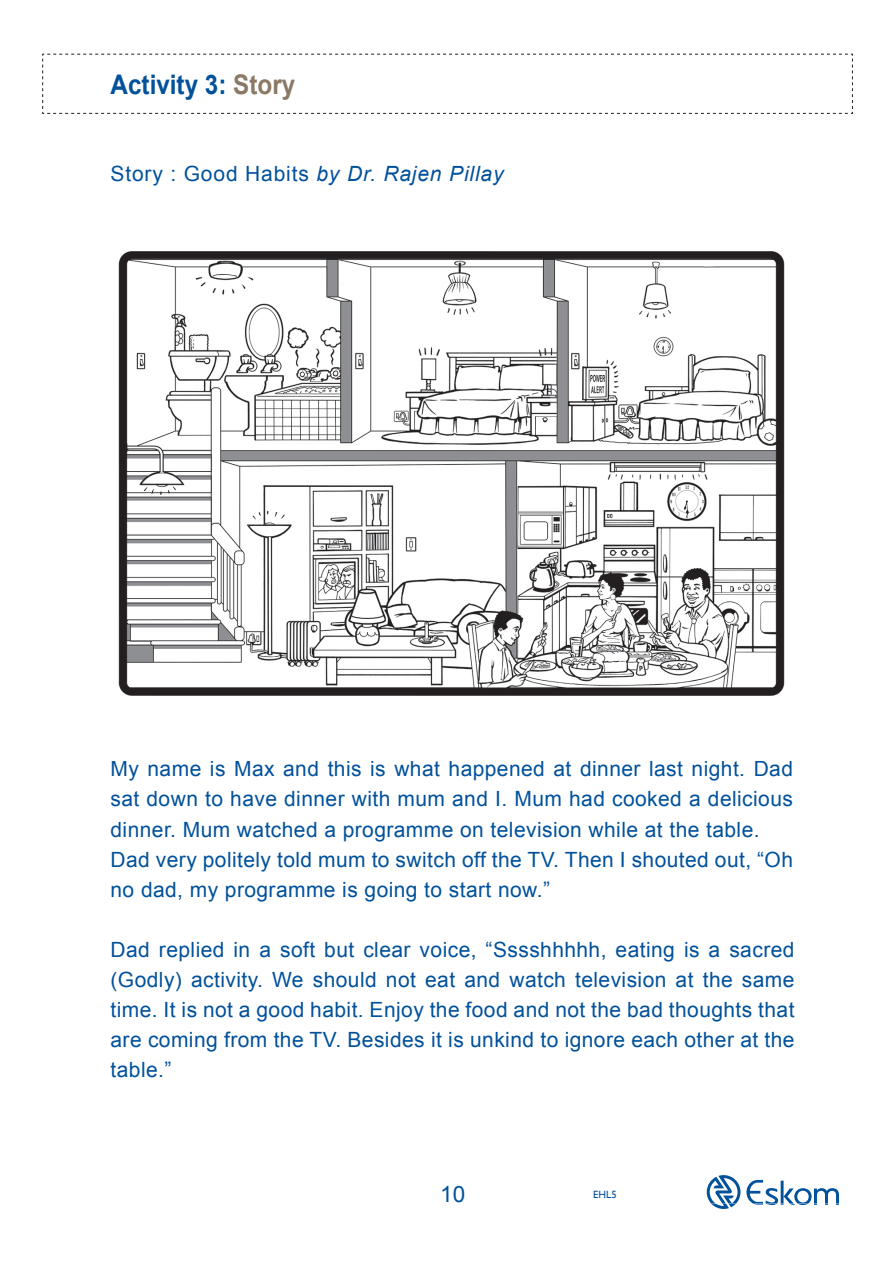
<style>
.page{position:relative;width:893px;height:1263px;background:#fff}
.page>*{position:absolute;margin:0;border:0;box-sizing:border-box;transform-origin:0 0}
.t1{font:700 27px "Arial";color:#01519b;scale:.9 1}
.t2{font:22.5px "Arial";color:#01519b}
.t3{font:21px/30px "Arial";letter-spacing:.02em;color:#01519b;text-align:justify}
.t4{font:21px "Arial";letter-spacing:.04em;color:#01519b}
.t5{font:10.5px "Gill Sans";color:#01519b}
.s1{color:#8b7865}
.s2{font-style:italic}
</style>
<div class="page">
<svg style="left:707px;top:1175px;width:132px;height:34px"></svg>
<svg style="left:42px;top:54px;width:811px;height:60px"></svg>
<img style="left:118px;top:251px;width:667px;height:445px">
<p class="t1" style="left:111px;top:66px;width:207px">Activity 3: <span class="s1">Story</span></p>
<p class="t4" style="left:111px;top:160px;width:394px">Story : Good Habits <span class="s2">by Dr. Rajen Pillay</span></p>
<p class="t3" style="left:111px;top:754px;width:684px">My name is Max and this is what happened at dinner last night. Dad sat down to have dinner with mum and I. Mum had cooked a delicious dinner. Mum watched a programme on television while at the table.</p>
<p class="t3" style="left:111px;top:844px;width:684px">Dad very politely told mum to switch off the TV. Then I shouted out, “Oh no dad, my programme is going to start now.”</p>
<p class="t3" style="left:111px;top:934px;width:686px">Dad replied in a soft but clear voice, “Sssshhhhh, eating is a sacred (Godly) activity. We should not eat and watch television at the same time. It is not a good habit. Enjoy the food and not the bad thoughts that are coming from the TV. Besides it is unkind to ignore each other at the table.”</p>
<p class="t2" style="left:440px;top:1179px;width:27px">10</p>
<p class="t5" style="left:593px;top:1188px;width:25px">EHL5</p>
</div>
